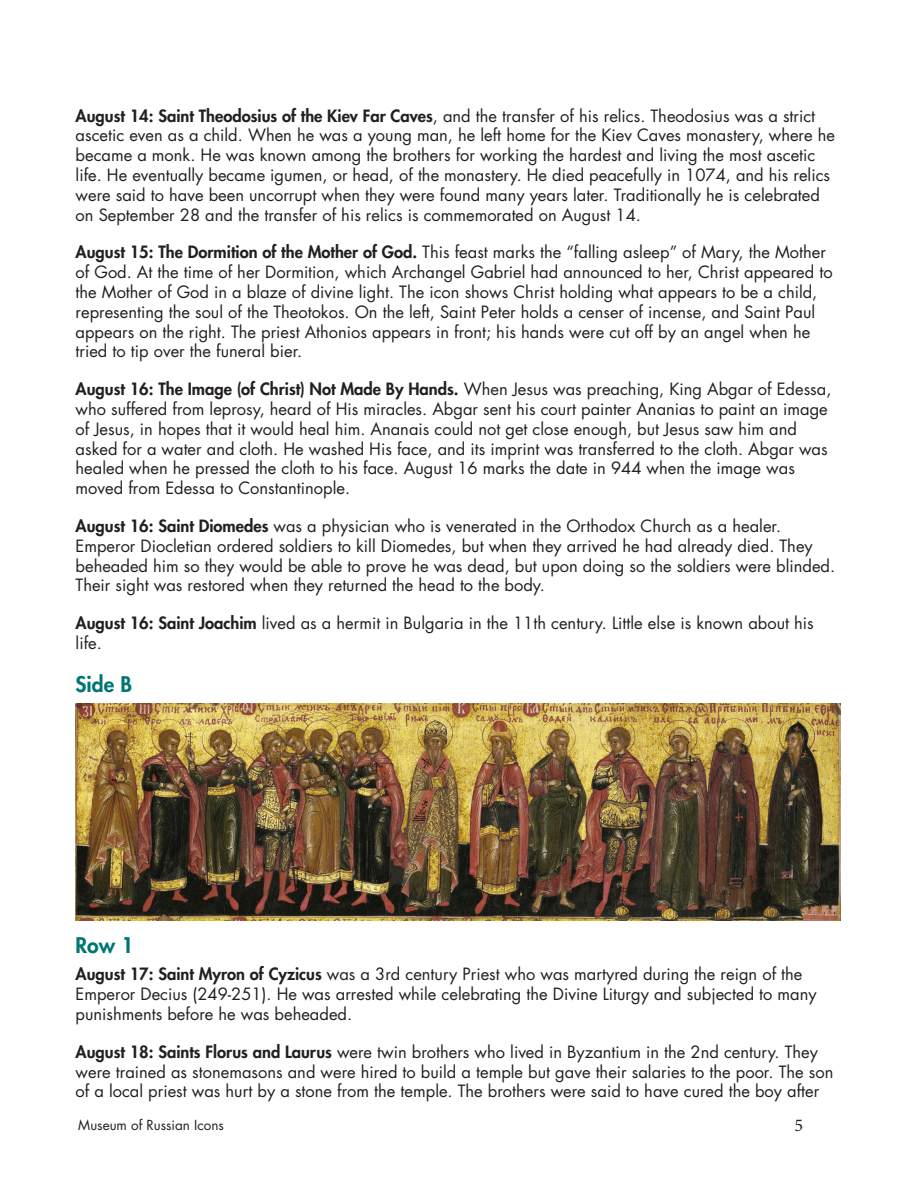
<style>
.page{position:relative;width:918px;height:1188px;background:#fff}
.page>*{position:absolute;margin:0;border:0;box-sizing:border-box;transform-origin:0 0}
.Side{font:800 21px "Futura Std";color:#007573}
.t1{font:18px "Minion Pro";color:#231f20}
.text{font:16.5px/19.8px "Futura Std";color:#231f20}
.t2{font:13.5px "Futura Std";color:#231f20}
.s1{font-weight:800}
</style>
<div class="page">
<img style="left:76px;top:704px;width:765px;height:216px">
<p class="text" style="left:76px;top:106px;width:761px"><span class="s1">August 14: Saint Theodosius of the Kiev Far Caves</span>, and the transfer of his relics. Theodosius was a strict ascetic even as a child. When he was a young man, he left home for the Kiev Caves monastery, where he became a monk. He was known among the brothers for working the hardest and living the most ascetic life. He eventually became igumen, or head, of the monastery. He died peacefully in 1074, and his relics were said to have been uncorrupt when they were found many years later. Traditionally he is celebrated on September 28 and the transfer of his relics is commemorated on August 14.</p>
<p class="text" style="left:76px;top:243px;width:759px"><span class="s1">August 15: The Dormition of the Mother of God.</span> This feast marks the “falling asleep” of Mary, the Mother of God. At the time of her Dormition, which Archangel Gabriel had announced to her, Christ appeared to the Mother of God in a blaze of divine light. The icon shows Christ holding what appears to be a child, representing the soul of the Theotokos. On the left, Saint Peter holds a censer of incense, and Saint Paul appears on the right. The priest Athonios appears in front; his hands were cut off by an angel when he tried to tip over the funeral bier.</p>
<p class="text" style="left:76px;top:379px;width:757px"><span class="s1">August 16: The Image (of Christ) Not Made By Hands.</span> When Jesus was preaching, King Abgar of Edessa, who suffered from leprosy, heard of His miracles. Abgar sent his court painter Ananias to paint an image of Jesus, in hopes that it would heal him. Ananais could not get close enough, but Jesus saw him and asked for a water and cloth. He washed His face, and its imprint was transferred to the cloth. Abgar was healed when he pressed the cloth to his face. August 16 marks the date in 944 when the image was moved from Edessa to Constantinople.</p>
<p class="text" style="left:76px;top:516px;width:761px"><span class="s1">August 16: Saint Diomedes</span> was a physician who is venerated in the Orthodox Church as a healer.<br>Emperor Diocletian ordered soldiers to kill Diomedes, but when they arrived he had already died. They beheaded him so they would be able to prove he was dead, but upon doing so the soldiers were blinded.<br>Their sight was restored when they returned the head to the body.</p>
<p class="text" style="left:76px;top:613px;width:740px"><span class="s1">August 16: Saint Joachim</span> lived as a hermit in Bulgaria in the 11th century. Little else is known about his life.</p>
<p class="Side" style="left:76px;top:671px;width:58px">Side B</p>
<p class="Side" style="left:76px;top:932px;width:59px">Row 1</p>
<p class="text" style="left:76px;top:965px;width:743px"><span class="s1">August 17: Saint Myron of Cyzicus</span> was a 3rd century Priest who was martyred during the reign of the<br>Emperor Decius (249-251). He was arrested while celebrating the Divine Liturgy and subjected to many punishments before he was beheaded.</p>
<p class="text" style="left:76px;top:1042px;width:759px"><span class="s1">August 18: Saints Florus and Laurus</span> were twin brothers who lived in Byzantium in the 2nd century. They were trained as stonemasons and were hired to build a temple but gave their salaries to the poor. The son of a local priest was hurt by a stone from the temple. The brothers were said to have cured the boy after</p>
<p class="t2" style="left:78px;top:1116px;width:147px">Museum of Russian Icons</p>
<p class="t1" style="left:794px;top:1114px;width:10px">5</p>
</div>
